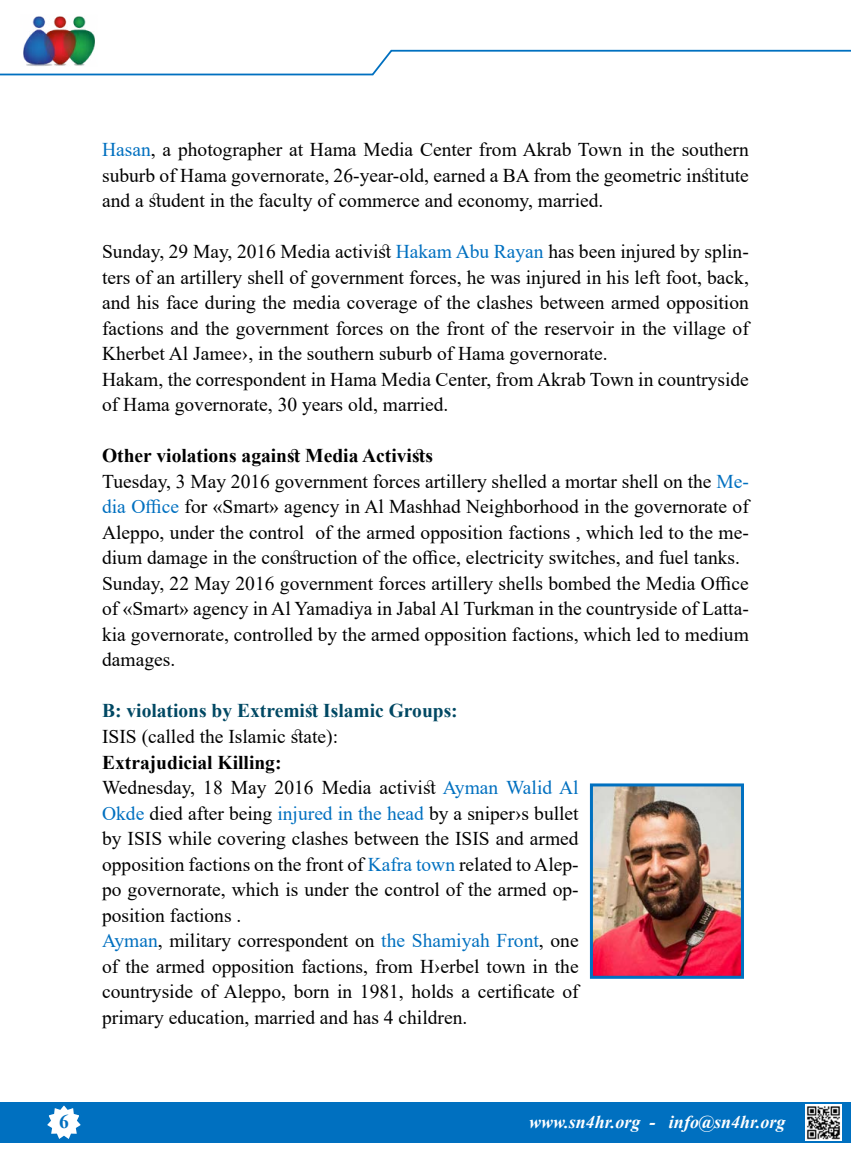
<style>
.page{position:relative;width:851px;height:1170px;background:#fff}
.page>*{position:absolute;margin:0;border:0;box-sizing:border-box;transform-origin:0 0}
.t1{font:19.5px/25.5px "Times New Roman";color:#000;text-align:justify}
.t2{font:700 19.5px "Times New Roman";color:#004863}
.t3{font:700 19.5px "Times New Roman";color:#000}
.t4{font:700 19.5px "Times New Roman";color:#0070c0}
.t5{font:italic 700 18px "Times New Roman";color:#fff}
.s1{color:#0070c0}
.s2{font-weight:700}
</style>
<div class="page">
<img style="left:23px;top:16px;width:72px;height:33px">
<div style="left:0;top:1101px;width:850px;height:41px;background:#0070c0"></div>
<svg style="left:44px;top:1101px;width:40px;height:38px"></svg>
<svg style="left:0;top:49px;width:850px;height:27px"></svg>
<img style="left:805px;top:1104px;width:36px;height:36px">
<img style="left:594px;top:787px;width:145px;height:187px">
<div style="left:590px;top:783px;width:153px;height:195px;border:3px solid #0070c0"></div>
<p class="t1" style="left:102px;top:136px;width:648px"><span class="s1">Hasan</span> a, photographer at Hama Media Center from Akrab Town in the southern suburb of Hama governorate, 26-year-old, earned a BA from the geometric institute and a student in the faculty of commerce and economy, married.</p>
<p class="t1" style="left:102px;top:238px;width:648px">Sunday, 29 May, 2016 Media activist <span class="s1">Hakam Abu Rayan</span> has been injured by splin-</p>
<p class="t1" style="left:102px;top:289px;width:648px;text-align:left">and his face during the media coverage of the clashes between armed opposition factions and the government forces on the front of the reservoir in the village of Kherbet Al Jamee i n,› the southern suburb of Hama governorate.<br>Hakam, the correspondent in Hama Media Center, from Akrab Town in countryside of Hama governorate, 30 years old, married.</p>
<p class="t3" style="left:102px;top:441px;width:332px">Other violations against Media Activists</p>
<p class="t1" style="left:102px;top:493px;width:648px"><span class="s1">dia Office</span> for «Smart» agency in Al Mashhad Neighborhood in the governorate of</p>
<p class="t1" style="left:102px;top:264px;width:648px">ters of an artillery shell of government forces, he was injured in his left foot, back,</p>
<p class="t1" style="left:102px;top:468px;width:648px">Tuesday 3, May 2016 government forces artillery shelled a mortar shell on the <span class="s1">Me-</span></p>
<p class="t1" style="left:102px;top:519px;width:204px">Aleppo, under the control</p>
<p class="t1" style="left:102px;top:570px;width:648px">Sunday, 22 May 2016 government forces artillery shells bombed the Media Office</p>
<p class="t1" style="left:102px;top:621px;width:648px">kia governorate, controlled by the armed opposition factions, which led to medium</p>
<p class="t1" style="left:315px;top:519px;width:435px">of the armed opposition factions , which led to the me-</p>
<p class="t1" style="left:102px;top:544px;width:639px">dium damage in the construction of the office, electricity switches, and fuel tanks.</p>
<p class="t1" style="left:102px;top:595px;width:648px">of «Smart» agency in Al Yamadiya in Jabal Al Turkman in the countryside of Latta-</p>
<p class="t1" style="left:102px;top:646px;width:75px">damages.</p>
<p class="t2" style="left:102px;top:696px;width:357px">B: violations by Extremist Islamic Groups:</p>
<p class="t1" style="left:102px;top:723px;width:237px">ISIS (called the Islamic state :(</p>
<p class="t1" style="left:102px;top:748px;width:478px;text-align:left"><span class="s2">Extrajudicial Killing:<br></span>Wednesday, 18 May 2016 Media activist <span class="s1">Ayman Walid Al Okde</span> died after being <span class="s1">injured in the head</span> by a sniper s› bullet by ISIS while covering clashes between the ISIS and armed</p>
<p class="t1" style="left:102px;top:850px;width:478px">opposition factions on the front of <span class="s1">Kafra town</span> related toAlep-</p>
<p class="t1" style="left:102px;top:876px;width:478px">po governorate, which is under the control of the armed op-</p>
<p class="t1" style="left:102px;top:901px;width:141px">position factions .</p>
<p class="t1" style="left:102px;top:927px;width:478px"><span class="s1">Ayman</span>, military correspondent on <span class="s1">the Shamiyah Front</span>, one of the armed opposition factions, from H›erbel town in the countryside of Aleppo, born in 1981, holds a certificate of primary education, married and has 4 children.</p>
<p class="t4" style="left:59px;top:1106px;width:11px">6</p>
<p class="t5" style="left:529px;top:1108px;width:113px">www.sn4hr.org</p>
<p class="t5" style="left:649px;top:1108px;width:7px">-</p>
<p class="t5" style="left:669px;top:1108px;width:118px">info@sn4hr.org</p>
</div>
